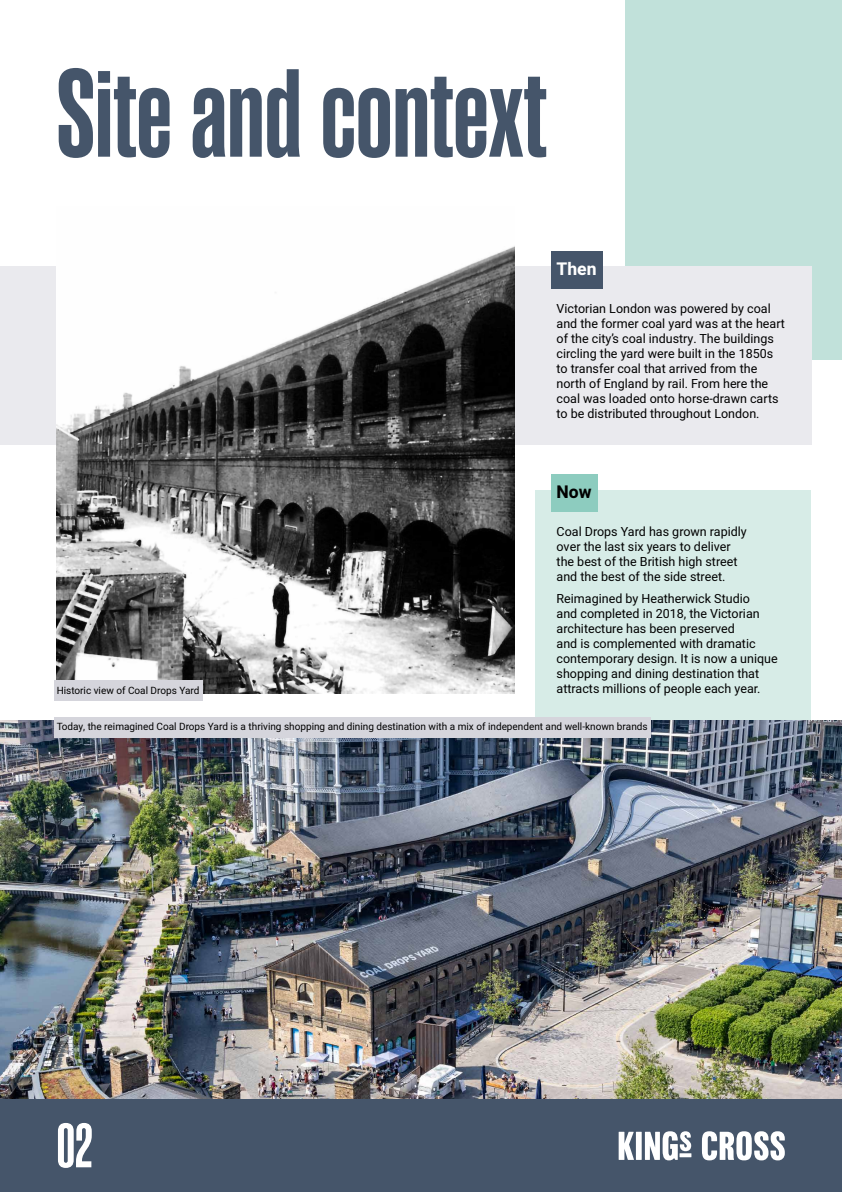
<style>
.page{position:relative;width:842px;height:1192px;background:#fff}
.page>*{position:absolute;margin:0;border:0;box-sizing:border-box;transform-origin:0 0}
.t1{font:700 125px "Rama Gothic M";color:#45556a}
.t2{font:700 62.5px "Rama Gothic M";color:#fff}
.t3{font:700 17.5px "Heebo";color:#fff}
.t4{font:700 17.5px "Heebo";color:#000}
.t5{font:12.5px/15px "Heebo";color:#000}
.t6{font:10px "Heebo";color:#000}
</style>
<div class="page">
<div style="left:625px;top:0;width:217px;height:359px;background:#c1e1da"></div>
<div style="left:0;top:1098px;width:842px;height:94px;background:#45556a"></div>
<svg style="left:619px;top:1131px;width:72px;height:29px"></svg>
<svg style="left:702px;top:1131px;width:83px;height:29px"></svg>
<div style="left:535px;top:490px;width:276px;height:302px;background:#d7ece7"></div>
<div style="left:0;top:267px;width:811px;height:178px;background:#eaeaee"></div>
<div style="left:551px;top:251px;width:51px;height:37px;background:#45556a"></div>
<div style="left:551px;top:474px;width:46px;height:37px;background:#8dccbf"></div>
<img style="left:57px;top:246px;width:457px;height:448px">
<img style="left:0;top:720px;width:842px;height:378px">
<div style="left:54px;top:680px;width:148px;height:21px;background:#d5d5dc"></div>
<div style="left:54px;top:717px;width:596px;height:21px;background:#d5d5dc"></div>
<h1 class="t1" style="left:57px;top:50px;width:492px">Site and context</h1>
<h3 class="t3" style="left:557px;top:257px;width:42px">Then</h3>
<p class="t5" style="left:557px;top:301px;width:230px">Victorian London was powered by coal and the former coal yard was at the heart of the city’s coal industry. The buildings circling the yard were built in the 1850s to transfer coal that arrived from the north of England by rail. From here the coal was loaded onto horse-drawn carts to be distributed throughout London.</p>
<h3 class="t4" style="left:557px;top:480px;width:37px">Now</h3>
<p class="t5" style="left:557px;top:524px;width:192px">Coal Drops Yard has grown rapidly over the last six years to deliver the best of the British high street and the best of the side street.</p>
<p class="t5" style="left:557px;top:591px;width:223px">Reimagined by Heatherwick Studio<br>and completed in 2018, the Victorian architecture has been preserved<br>and is complemented with dramatic contemporary design. It is now a unique shopping and dining destination that attracts millions of people each year.</p>
<p class="t6" style="left:57px;top:683px;width:144px">Historic view of Coal Drops Yard</p>
<p class="t6" style="left:57px;top:720px;width:592px">Today, the reimagined Coal Drops Yard is a thriving shopping and dining destination with a mix of independent and well-known brands</p>
<h2 class="t2" style="left:57px;top:1114px;width:37px">02</h2>
</div>
